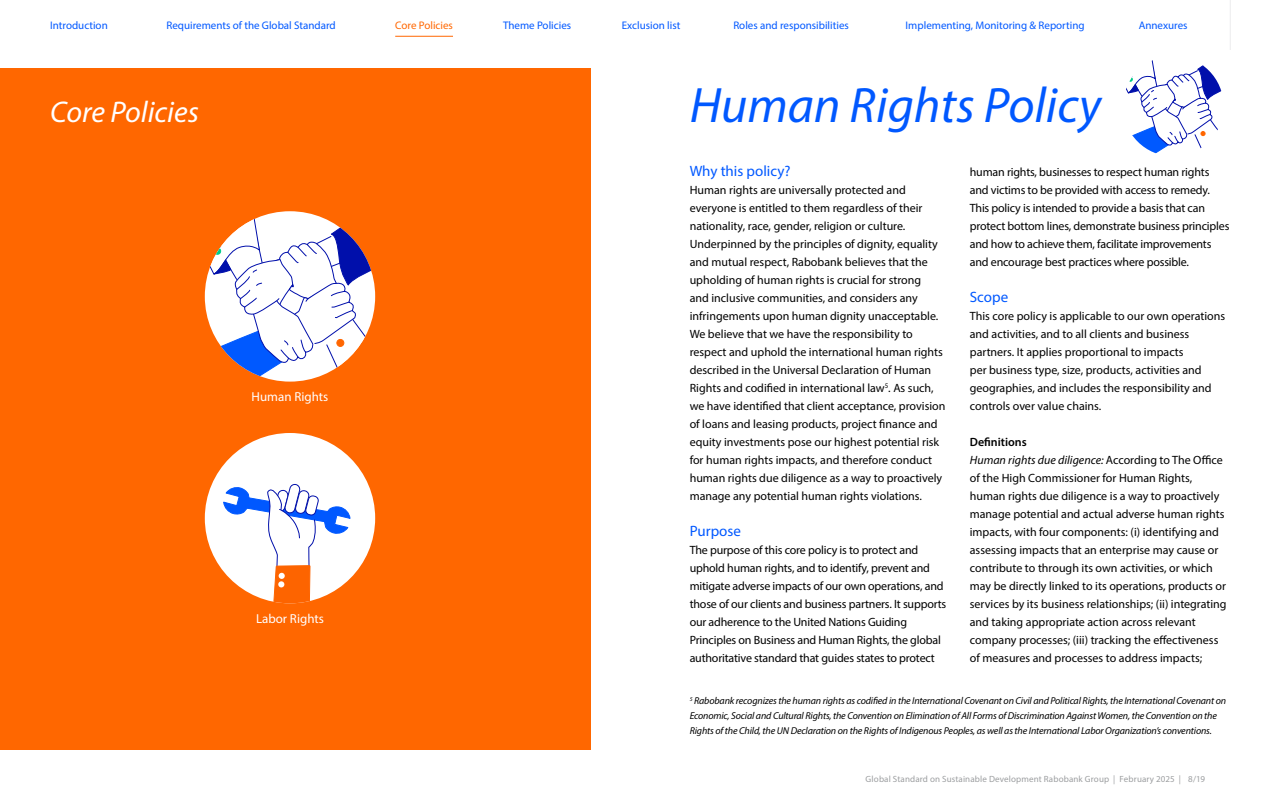
<style>
.page{position:relative;width:1280px;height:800px;background:#fff}
.page>*{position:absolute;margin:0;border:0;box-sizing:border-box;transform-origin:0 0}
.t1{font:italic 50px "Myriad Pro";color:#0058ff}
.t2{font:italic 30px "Myriad Pro";color:#fff}
.t3{font:15px "Myriad Pro";color:#0058ff}
.t4{font:13px "Myriad Pro";color:#fff}
.t5{font:12px/18px "Myriad Pro";color:#000}
.t6{font:11px "Myriad Pro";color:#0058ff}
.t7{font:11px "Myriad Pro";color:#ff6700}
.t8{font:italic 10px/15px "Myriad Pro";letter-spacing:-.015em;color:#000}
.t9{font:9px "Myriad Pro";letter-spacing:.015em;color:#9c9ea0}
.s1{font-weight:600}
.s2{font-style:italic}
</style>
<div class="page">
<hr style="left:1230px;top:0;width:1px;height:50px;background:#ededee">
<hr style="left:395px;top:36px;width:58px;height:1px;background:#ff6700">
<svg style="left:1126px;top:60px;width:96px;height:94px"></svg>
<div style="left:0;top:68px;width:590px;height:682px;background:#ff6700"></div>
<div style="left:205px;top:433px;width:170px;height:170px;background:#fff;border-radius:50%"></div>
<svg style="left:223px;top:484px;width:128px;height:119px"></svg>
<div style="left:278px;top:581px;width:6px;height:7px;background:#fff;border-radius:50%"></div>
<svg style="left:205px;top:211px;width:170px;height:171px"></svg>
<p class="t6" style="left:50px;top:19px;width:59px">Introduction</p>
<p class="t6" style="left:166px;top:19px;width:171px">Requirements of the Global Standard</p>
<p class="t7" style="left:395px;top:19px;width:59px">Core Policies</p>
<p class="t6" style="left:503px;top:19px;width:70px">Theme Policies</p>
<p class="t6" style="left:622px;top:19px;width:60px">Exclusion list</p>
<p class="t6" style="left:733px;top:19px;width:117px">Roles and responsibilities</p>
<p class="t6" style="left:906px;top:19px;width:181px">Implementing, Monitoring &amp; Reporting</p>
<p class="t6" style="left:1139px;top:19px;width:50px">Annexures</p>
<h2 class="t2" style="left:50px;top:93px;width:150px">Core Policies</h2>
<p class="t4" style="left:252px;top:389px;width:78px">Human Rights</p>
<p class="t4" style="left:256px;top:610px;width:69px">Labor Rights</p>
<h1 class="t1" style="left:690px;top:74px;width:413px">Human Rights Policy</h1>
<p class="t3" style="left:690px;top:162px;width:102px">Why this policy?</p>
<p class="t5" style="left:690px;top:181px;width:257px">Human rights are universally protected and everyone is entitled to them regardless of their nationality, race, gender, religion or culture.<br>Underpinned by the principles of dignity, equality and mutual respect, Rabobank believes that the upholding of human rights is crucial for strong<br>and inclusive communities, and considers any infringements upon human dignity unacceptable.<br>We believe that we have the responsibility to respect and uphold the international human rights described in the Universal Declaration of Human Rights and codified in international law<sup>5</sup>. As such, we have identified that client acceptance, provision of loans and leasing products, project finance and equity investments pose our highest potential risk for human rights impacts, and therefore conduct human rights due diligence as a way to proactively manage any potential human rights violations.</p>
<p class="t3" style="left:690px;top:522px;width:53px">Purpose</p>
<p class="t5" style="left:690px;top:541px;width:258px">The purpose of this core policy is to protect and uphold human rights, and to identify, prevent and mitigate adverse impacts of our own operations, and those of our clients and business partners. It supports our adherence to the United Nations Guiding Principles on Business and Human Rights, the global authoritative standard that guides states to protect</p>
<p class="t5" style="left:970px;top:163px;width:261px">human rights, businesses to respect human rights and victims to be provided with access to remedy.<br>This policy is intended to provide a basis that can protect bottom lines, demonstrate business principles and how to achieve them, facilitate improvements and encourage best practices where possible.</p>
<p class="t3" style="left:970px;top:288px;width:40px">Scope</p>
<p class="t5" style="left:970px;top:307px;width:257px">This core policy is applicable to our own operations and activities, and to all clients and business partners. It applies proportional to impacts<br>per business type, size, products, activities and geographies, and includes the responsibility and controls over value chains.</p>
<p class="t5" style="left:970px;top:433px;width:258px"><span class="s1">Definitions<br></span><span class="s2">Human rights due diligence:</span> According to The Office of the High Commissioner for Human Rights, human rights due diligence is a way to proactively manage potential and actual adverse human rights impacts, with four components: (i) identifying and assessing impacts that an enterprise may cause or contribute to through its own activities, or which may be directly linked to its operations, products or services by its business relationships; (ii) integrating and taking appropriate action across relevant company processes; (iii) tracking the effectiveness of measures and processes to address impacts;</p>
<p class="t8" style="left:690px;top:693px;width:538px"><sup>5</sup> Rabobank recognizes the human rights as codified in the International Covenant on Civil and Political Rights, the International Covenant on<br>Economic, Social and Cultural Rights, the Convention on Elimination of All Forms of Discrimination Against Women, the Convention on the<br>Rights of the Child, the UN Declaration on the Rights of Indigenous Peoples, as well as the International Labor Organization’s conventions.</p>
<p class="t9" style="left:866px;top:774px;width:341px">Global Standard on Sustainable Development Rabobank Group | February 2025 | 8/19</p>
</div>
